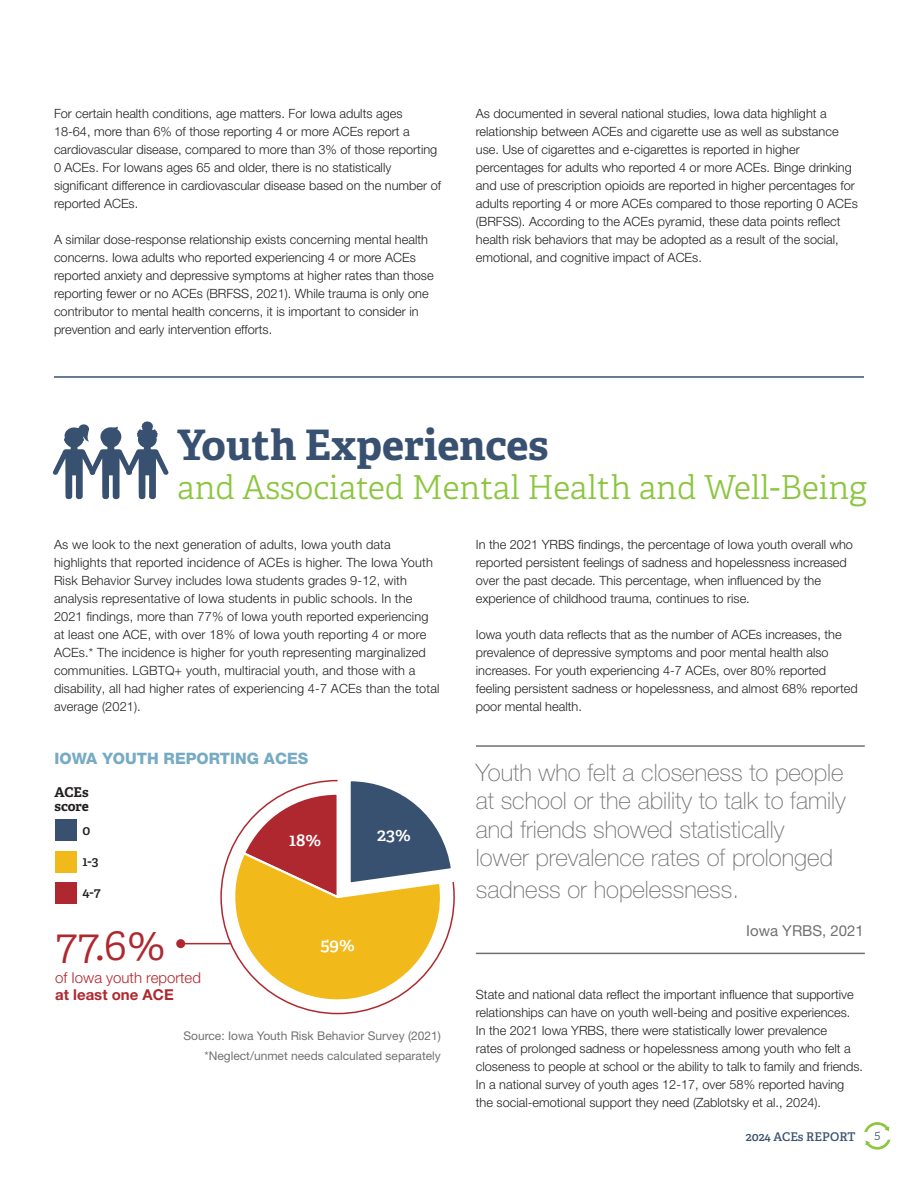
<style>
.page{position:relative;width:918px;height:1188px;background:#fff}
.page>*{position:absolute;margin:0;border:0;box-sizing:border-box;transform-origin:0 0}
.t1{font:300 45px "Adelle";color:#af282f}
.t2{font:700 42px "Adelle";color:#395170}
.t3{font:300 33px "Adelle";color:#8bc63e}
.t4{font:100 24px/28.5px "Helvetica Neue LT Pro";color:#727172}
.t5{font:600 18px "Adelle";color:#fff}
.t6{font:800 15.75px "Helvetica Neue LT Pro";color:#77aac3}
.t7{font:300 15px "Helvetica Neue LT Pro";color:#af282f}
.t8{font:700 15px "Helvetica Neue LT Pro";color:#af282f}
.t9{font:15px "Helvetica Neue LT Pro";color:#727172}
.t10{font:700 13.5px/14.5px "Adelle";letter-spacing:-.005em;color:#231f20}
.t11{font:600 13.5px "Adelle";color:#231f20}
.t12{font:300 12.75px/18px "Helvetica Neue LT Pro";color:#231f20}
.t13{font:12px/19.8px "Helvetica Neue LT Pro";color:#727172;text-align:right}
.t14{font:600 12px "Adelle";color:#395170}
.t15{font:300 12px "Adelle";color:#395170}
</style>
<div class="page">
<svg style="left:865px;top:1123px;width:24px;height:9px"></svg>
<svg style="left:866px;top:1140px;width:24px;height:9px"></svg>
<svg style="left:220px;top:851px;width:235px;height:164px"></svg>
<hr style="left:54px;top:376px;width:810px;height:2px;background:#395170">
<svg style="left:53px;top:421px;width:116px;height:78px"></svg>
<div style="left:55px;top:820px;width:22px;height:21px;background:#395170"></div>
<div style="left:55px;top:851px;width:22px;height:21px;background:#f2b91a"></div>
<div style="left:55px;top:883px;width:22px;height:21px;background:#af282f"></div>
<hr style="left:181px;top:943px;width:50px;height:1px;background:#af282f">
<div style="left:176px;top:939px;width:9px;height:9px;background:#af282f;border-radius:50%"></div>
<svg style="left:230px;top:779px;width:224px;height:231px"></svg>
<hr style="left:476px;top:745px;width:389px;height:2px;background:#727172">
<hr style="left:476px;top:953px;width:389px;height:1px;background:#727172">
<p class="t12" style="left:54px;top:104px;width:389px">For certain health conditions, age matters. For Iowa adults ages 18-64, more than 6% of those reporting 4 or more ACEs report a cardiovascular disease, compared to more than 3% of those reporting 0 ACEs. For Iowans ages 65 and older, there is no statistically significant difference in cardiovascular disease based on the number of reported ACEs.</p>
<p class="t12" style="left:54px;top:230px;width:381px">A similar dose-response relationship exists concerning mental health concerns. Iowa adults who reported experiencing 4 or more ACEs reported anxiety and depressive symptoms at higher rates than those reporting fewer or no ACEs (BRFSS, 2021). While trauma is only one contributor to mental health concerns, it is important to consider in prevention and early intervention efforts.</p>
<p class="t12" style="left:476px;top:104px;width:383px">As documented in several national studies, Iowa data highlight a relationship between ACEs and cigarette use as well as substance use. Use of cigarettes and e-cigarettes is reported in higher percentages for adults who reported 4 or more ACEs. Binge drinking and use of prescription opioids are reported in higher percentages for adults reporting 4 or more ACEs compared to those reporting 0 ACEs (BRFSS). According to the ACEs pyramid, these data points reflect health risk behaviors that may be adopted as a result of the social, emotional, and cognitive impact of ACEs.</p>
<h2 class="t2" style="left:177px;top:418px;width:373px">Youth Experiences</h2>
<h3 class="t3" style="left:177px;top:467px;width:691px">and Associated Mental Health and Well-Being</h3>
<p class="t12" style="left:54px;top:535px;width:387px">As we look to the next generation of adults, Iowa youth data highlights that reported incidence of ACEs is higher. The Iowa Youth Risk Behavior Survey includes Iowa students grades 9-12, with analysis representative of Iowa students in public schools. In the 2021 findings, more than 77% of Iowa youth reported experiencing at least one ACE, with over 18% of Iowa youth reporting 4 or more ACEs.* The incidence is higher for youth representing marginalized communities. LGBTQ+ youth, multiracial youth, and those with a disability, all had higher rates of experiencing 4-7 ACEs than the total average (2021).</p>
<p class="t6" style="left:55px;top:749px;width:255px">IOWA YOUTH REPORTING ACES</p>
<p class="t10" style="left:55px;top:785px;width:36px">ACEs score</p>
<p class="t11" style="left:82px;top:822px;width:9px">0</p>
<p class="t11" style="left:82px;top:853px;width:18px">1-3</p>
<p class="t11" style="left:82px;top:884px;width:20px">4-7</p>
<h1 class="t1" style="left:55px;top:917px;width:112px">77.6%</h1>
<p class="t7" style="left:55px;top:969px;width:147px">of Iowa youth reported</p>
<p class="t8" style="left:55px;top:985px;width:120px">at least one ACE</p>
<h3 class="t5" style="left:289px;top:829px;width:33px">18%</h3>
<h3 class="t5" style="left:377px;top:824px;width:35px">23%</h3>
<h3 class="t5" style="left:320px;top:934px;width:36px">59%</h3>
<p class="t13" style="left:183px;top:1026px;width:259px">Source: Iowa Youth Risk Behavior Survey (2021) *Neglect/unmet needs calculated separately</p>
<p class="t12" style="left:476px;top:535px;width:379px">In the 2021 YRBS findings, the percentage of Iowa youth overall who reported persistent feelings of sadness and hopelessness increased over the past decade. This percentage, when influenced by the experience of childhood trauma, continues to rise.</p>
<p class="t12" style="left:476px;top:625px;width:383px">Iowa youth data reflects that as the number of ACEs increases, the prevalence of depressive symptoms and poor mental health also increases. For youth experiencing 4-7 ACEs, over 80% reported feeling persistent sadness or hopelessness, and almost 68% reported poor mental health.</p>
<h3 class="t4" style="left:476px;top:758px;width:372px">Youth who felt a closeness to people at school or the ability to talk to family and friends showed statistically<br>lower prevalence rates of prolonged</h3>
<h3 class="t4" style="left:476px;top:875px;width:265px">sadness or hopelessness.</h3>
<p class="t9" style="left:746px;top:921px;width:119px">Iowa YRBS, 2021</p>
<p class="t12" style="left:476px;top:985px;width:389px">State and national data reflect the important influence that supportive relationships can have on youth well-being and positive experiences.<br>In the 2021 Iowa YRBS, there were statistically lower prevalence<br>rates of prolonged sadness or hopelessness among youth who felt a closeness to people at school or the ability to talk to family and friends.<br>In a national survey of youth ages 12-17, over 58% reported having the social-emotional support they need (Zablotsky et al., 2024).</p>
<p class="t14" style="left:746px;top:1129px;width:111px">2024 ACEs REPORT</p>
<p class="t15" style="left:874px;top:1127px;width:8px">5</p>
</div>
